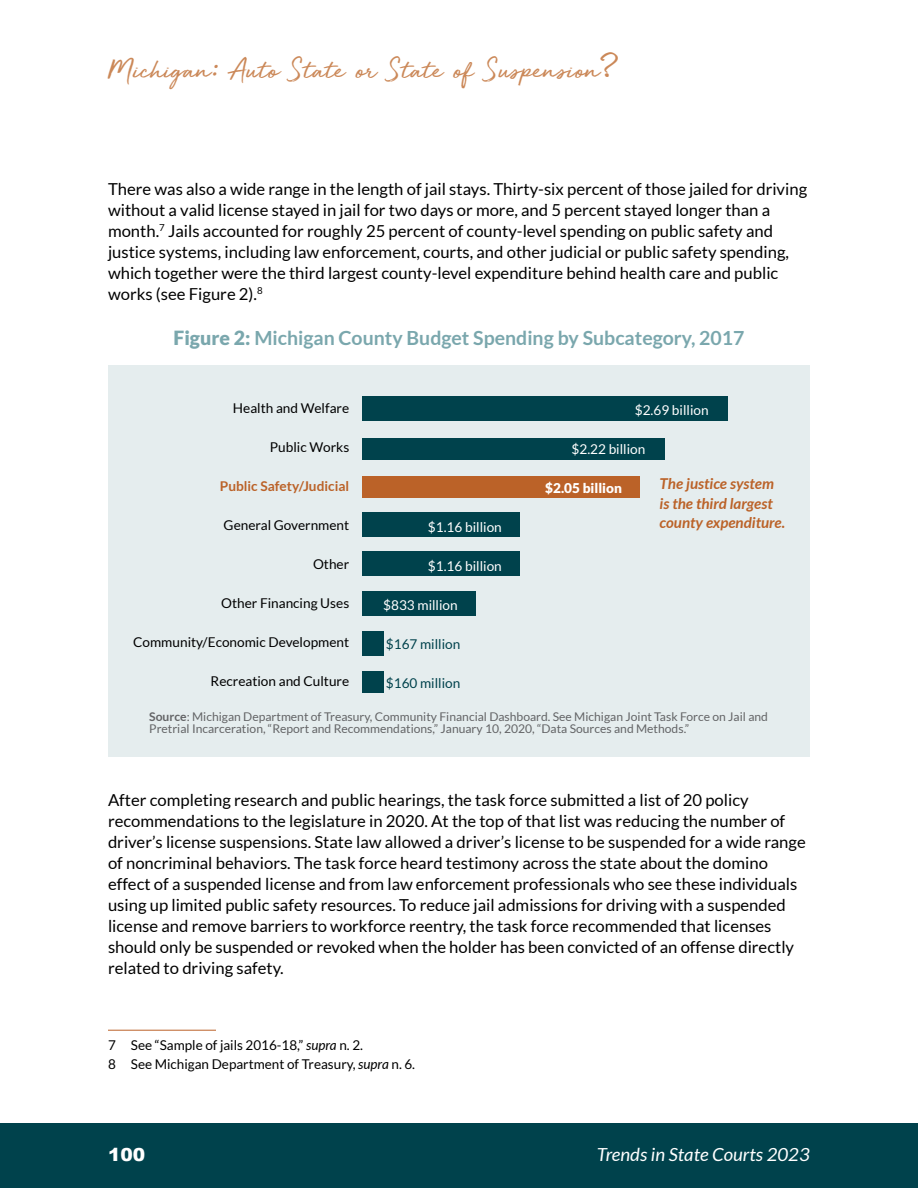
<style>
.page{position:relative;width:918px;height:1188px;background:#fff}
.page>*{position:absolute;margin:0;border:0;box-sizing:border-box;transform-origin:0 0}
.t1{font:30px "Golden Plains";color:#cb8858}
.t2{font:700 19.5px "Lato";color:#7aa7ad}
.t3{font:italic 18px "Lato";color:#fff;scale:1.04 1}
.t4{font:900 18px "Arial";color:#fff;scale:1.04 1}
.t5{font:16.5px/21px "Lato";color:#000}
.t6{font:italic 700 15px/19.5px "Lato";color:#bb6228}
.t7{font:13.5px/19.5px "Lato";color:#000}
.t8{font:13.5px "Lato";color:#fff}
.t9{font:13.5px "Lato";color:#00424c}
.t10{font:700 13.5px "Lato";color:#bb6228}
.t11{font:900 13.5px "Lato";color:#fff}
.t12{font:12px/12.8px "Lato";color:#636466}
.s1{font-family:"Lin Libertine I"}
.s2{font-family:"Noteworthy";font-weight:300}
.s3{font-weight:900}
.s4{font-weight:700}
.s5{font-style:italic}
</style>
<div class="page">
<div style="left:0;top:1123px;width:918px;height:65px;background:#00424c"></div>
<hr style="left:108px;top:1030px;width:108px;height:1px;background:#bb6228">
<div style="left:108px;top:365px;width:702px;height:391px;background:#e5edee"></div>
<div style="left:362px;top:396px;width:365px;height:25px;background:#00424c"></div>
<div style="left:362px;top:438px;width:303px;height:21px;background:#00424c"></div>
<div style="left:362px;top:512px;width:158px;height:24px;background:#00424c"></div>
<div style="left:362px;top:477px;width:278px;height:21px;background:#bb6228"></div>
<div style="left:362px;top:552px;width:158px;height:24px;background:#00424c"></div>
<div style="left:362px;top:591px;width:114px;height:25px;background:#00424c"></div>
<div style="left:362px;top:631px;width:22px;height:25px;background:#00424c"></div>
<div style="left:362px;top:671px;width:22px;height:21px;background:#00424c"></div>
<h1 class="t1" style="left:108px;top:54px;width:512px">Michigan<span class="s1">:</span> Auto State or State of Suspension<span class="s2">?</span></h1>
<p class="t5" style="left:108px;top:178px;width:701px">There was also a wide range in the length of jail stays. Thirty-six percent of those jailed for driving without a valid license stayed in jail for two days or more, and 5 percent stayed longer than a month.<sup>7</sup> Jails accounted for roughly 25 percent of county-level spending on public safety and justice systems, including law enforcement, courts, and other judicial or public safety spending, which together were the third largest county-level expenditure behind health care and public works (see Figure 2).<sup>8</sup></p>
<p class="t2" style="left:174px;top:327px;width:572px"><span class="s3">Figure 2:</span> Michigan County Budget Spending by Subcategory, 2017</p>
<p class="t7" style="left:233px;top:398px;width:118px">Health and Welfare</p>
<p class="t7" style="left:270px;top:437px;width:81px">Public Works</p>
<p class="t10" style="left:220px;top:479px;width:131px">Public Safety/Judicial</p>
<p class="t7" style="left:224px;top:515px;width:127px">General Government</p>
<p class="t7" style="left:313px;top:554px;width:38px">Other</p>
<p class="t7" style="left:221px;top:593px;width:130px">Other Financing Uses</p>
<p class="t7" style="left:133px;top:632px;width:218px">Community/Economic Development</p>
<p class="t7" style="left:211px;top:671px;width:140px">Recreation and Culture</p>
<p class="t8" style="left:428px;top:519px;width:75px">$1.16 billion</p>
<p class="t8" style="left:428px;top:558px;width:75px">$1.16 billion</p>
<p class="t8" style="left:383px;top:597px;width:76px">$833 million</p>
<p class="t9" style="left:386px;top:636px;width:76px">$167 million</p>
<p class="t9" style="left:386px;top:675px;width:76px">$160 million</p>
<p class="t8" style="left:635px;top:402px;width:75px">$2.69 billion</p>
<p class="t8" style="left:572px;top:441px;width:75px">$2.22 billion</p>
<p class="t11" style="left:545px;top:480px;width:78px">$2.05 billion</p>
<p class="t6" style="left:660px;top:474px;width:127px">The justice system is the third largest county expenditure.</p>
<p class="t12" style="left:149px;top:710px;width:620px"><span class="s4">Source</span>: Michigan Department of Treasury, Community Financial Dashboard. See Michigan Joint Task Force on Jail and<br>Pretrial Incarceration, “Report and Recommendations,” January 10, 2020, “Data Sources and Methods.”</p>
<p class="t5" style="left:108px;top:789px;width:699px">After completing research and public hearings, the task force submitted a list of 20 policy recommendations to the legislature in 2020. At the top of that list was reducing the number of driver’s license suspensions. State law allowed a driver’s license to be suspended for a wide range of noncriminal behaviors. The task force heard testimony across the state about the domino effect of a suspended license and from law enforcement professionals who see these individuals using up limited public safety resources. To reduce jail admissions for driving with a suspended license and remove barriers to workforce reentry, the task force recommended that licenses should only be suspended or revoked when the holder has been convicted of an offense directly related to driving safety.</p>
<p class="t7" style="left:108px;top:1035px;width:309px">7 See “Sample of jails 2016-18,” <span class="s5">supra</span> n. 2.<br>8 See Michigan Department of Treasury, <span class="s5">supra</span> n. 6.</p>
<p class="t4" style="left:108px;top:1141px;width:37px">100</p>
<p class="t3" style="left:597px;top:1144px;width:206px">Trends in State Courts 2023</p>
</div>
